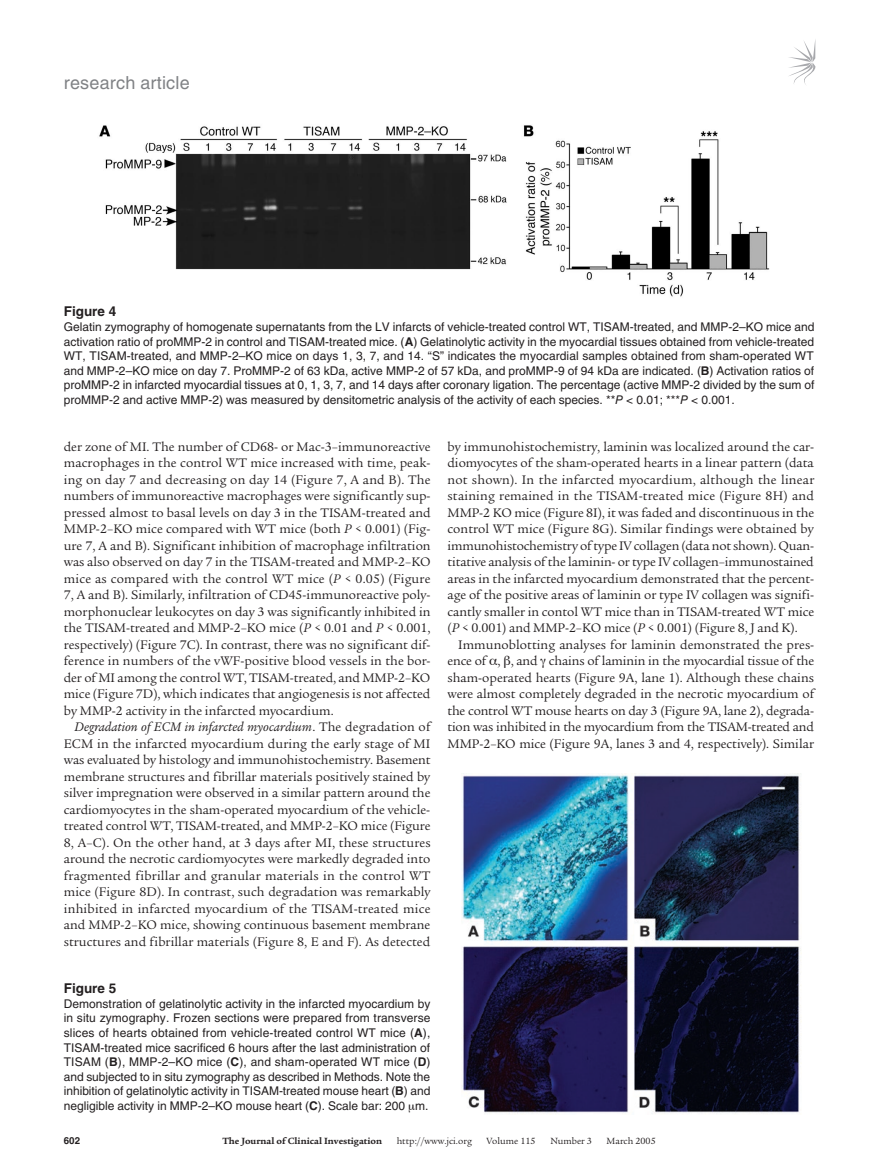
<style>
.page{position:relative;width:878px;height:1174px;background:#fff}
.page>*{position:absolute;margin:0;border:0;box-sizing:border-box;transform-origin:0 0}
.t1{font:18px "Helvetica LT Std";letter-spacing:.01em;color:#808285}
.t2{font:13.5px/16.5px "Legacy Serif Std";color:#231f20;text-align:justify}
.t3{font:700 13.5px "Helvetica LT Std";color:#231f20}
.t4{font:12px/14.7px "Helvetica LT Std";color:#231f20;text-align:justify}
.t5{font:9.75px "Legacy Serif Std";color:#231f20}
.t6{font:700 9.75px "Legacy Serif Std";color:#231f20}
.t7{font:700 9.75px "Helvetica LT Std";color:#231f20}
.s1{font-weight:700}
.s2{font-style:italic}
</style>
<div class="page">
<svg style="left:789px;top:41px;width:26px;height:44px"></svg>
<img style="left:99px;top:125px;width:671px;height:172px">
<img style="left:461px;top:773px;width:340px;height:341px">
<h1 class="t1" style="left:64px;top:72px;width:127px">research article</h1>
<p class="t3" style="left:64px;top:303px;width:54px">Figure 4</p>
<p class="t4" style="left:64px;top:319px;width:752px">Gelatin zymography of homogenate supernatants from the LV infarcts of vehicle-treated control WT, TISAM-treated, and MMP-2–KO mice and activation ratio of proMMP-2 in control and TISAM-treated mice. (<span class="s1">A</span>) Gelatinolytic activity in the myocardial tissues obtained from vehicle-treated WT, TISAM-treated, and MMP-2–KO mice on days 1, 3, 7, and 14. “S” indicates the myocardial samples obtained from sham-operated WT and MMP-2–KO mice on day 7. ProMMP-2 of 63 kDa, active MMP-2 of 57 kDa, and proMMP-9 of 94 kDa are indicated. (<span class="s1">B</span>) Activation ratios of proMMP-2 in infarcted myocardial tissues at 0, 1, 3, 7, and 14 days after coronary ligation. The percentage (active MMP-2 divided by the sum of proMMP-2 and active MMP-2) was measured by densitometric analysis of the activity of each species. **<span class="s2">P</span> &lt; 0.01; ***<span class="s2">P</span> &lt; 0.001.</p>
<p class="t2" style="left:64px;top:438px;width:368px">der zone of MI. The number of CD68- or Mac-3–immunoreactive macrophages in the control WT mice increased with time, peak&shy;ing on day 7 and decreasing on day 14 (Figure 7, A and B). The numbers of immunoreactive macrophages were significantly sup&shy;pressed almost to basal levels on day 3 in the TISAM-treated and MMP-2–KO mice compared with WT mice (both <span class="s2">P</span> &lt; 0.001) (Fig&shy;ure 7, A and B). Significant inhibition of macrophage infiltration was also observed on day 7 in the TISAM-treated and MMP-2–KO mice as compared with the control WT mice (<span class="s2">P</span> &lt; 0.05) (Figure 7, A and B). Similarly, infiltration of CD45-immunoreactive poly&shy;morphonuclear leukocytes on day 3 was significantly inhibited in the TISAM-treated and MMP-2–KO mice (<span class="s2">P</span> &lt; 0.01 and <span class="s2">P</span> &lt; 0.001, respectively) (Figure 7C). In contrast, there was no significant dif&shy;ference in numbers of the vWF-positive blood vessels in the bor&shy;der of MI among the control WT, TISAM-treated, and MMP-2–KO mice (Figure 7D), which indicates that angiogenesis is not affected by MMP-2 activity in the infarcted myocardium.</p>
<p class="t2" style="left:64px;top:719px;width:368px;text-indent:11px"><span class="s2">Degradation of ECM in infarcted myocardium</span>. The degradation of ECM in the infarcted myocardium during the early stage of MI was evaluated by histology and immunohistochemistry. Basement membrane structures and fibrillar materials positively stained by silver impregnation were observed in a similar pattern around the cardiomyocytes in the sham-operated myocardium of the vehicle&shy;treated control WT, TISAM-treated, and MMP-2–KO mice (Figure 8, A–C). On the other hand, at 3 days after MI, these structures around the necrotic cardiomyocytes were markedly degraded into fragmented fibrillar and granular materials in the control WT mice (Figure 8D). In contrast, such degradation was remarkably inhibited in infarcted myocardium of the TISAM-treated mice and MMP-2–KO mice, showing continuous basement membrane structures and fibrillar materials (Figure 8, E and F). As detected</p>
<p class="t3" style="left:64px;top:980px;width:54px">Figure 5</p>
<p class="t4" style="left:64px;top:996px;width:368px">Demonstration of gelatinolytic activity in the infarcted myocardium by in situ zymography. Frozen sections were prepared from transverse slices of hearts obtained from vehicle-treated control WT mice (<span class="s1">A</span>), TISAM-treated mice sacrificed 6 hours after the last administration of TISAM (<span class="s1">B</span>), MMP-2–KO mice (<span class="s1">C</span>), and sham-operated WT mice (<span class="s1">D</span>) and subjected to in situ zymography as described in Methods. Note the inhibition of gelatinolytic activity in TISAM-treated mouse heart (<span class="s1">B</span>) and negligible activity in MMP-2–KO mouse heart (<span class="s1">C</span>). Scale bar: 200 m.</p>
<p class="t2" style="left:447px;top:438px;width:368px">by immunohistochemistry, laminin was localized around the car&shy;diomyocytes of the sham-operated hearts in a linear pattern (data not shown). In the infarcted myocardium, although the linear staining remained in the TISAM-treated mice (Figure 8H) and MMP-2 KO mice (Figure 8I), it was faded and discontinuous in the control WT mice (Figure 8G). Similar findings were obtained by immunohistochemistry of type IV collagen (data not shown). Quan&shy;titative analysis of the laminin- or type IV collagen–immunostained areas in the infarcted myocardium demonstrated that the percent&shy;age of the positive areas of laminin or type IV collagen was signifi&shy;cantly smaller in contol WT mice than in TISAM-treated WT mice (<span class="s2">P</span> &lt; 0.001) and MMP-2–KO mice (<span class="s2">P</span> &lt; 0.001) (Figure 8, J and K).</p>
<p class="t2" style="left:447px;top:636px;width:368px;text-indent:11px">Immunoblotting analyses for laminin demonstrated the pres&shy;ence of , , and chains of laminin in the myocardial tissue of the sham-operated hearts (Figure 9A, lane 1). Although these chains were almost completely degraded in the necrotic myocardium of the control WT mouse hearts on day 3 (Figure 9A, lane 2), degrada&shy;tion was inhibited in the myocardium from the TISAM-treated and MMP-2–KO mice (Figure 9A, lanes 3 and 4, respectively). Similar</p>
<p class="t7" style="left:64px;top:1134px;width:18px">602</p>
<p class="t6" style="left:222px;top:1135px;width:161px">The Journal of Clinical Investigation</p>
<p class="t5" style="left:396px;top:1135px;width:77px">http://www.jci.org</p>
<p class="t5" style="left:486px;top:1135px;width:50px">Volume 115</p>
<p class="t5" style="left:550px;top:1135px;width:43px">Number 3</p>
<p class="t5" style="left:606px;top:1135px;width:51px">March 2005</p>
</div>
